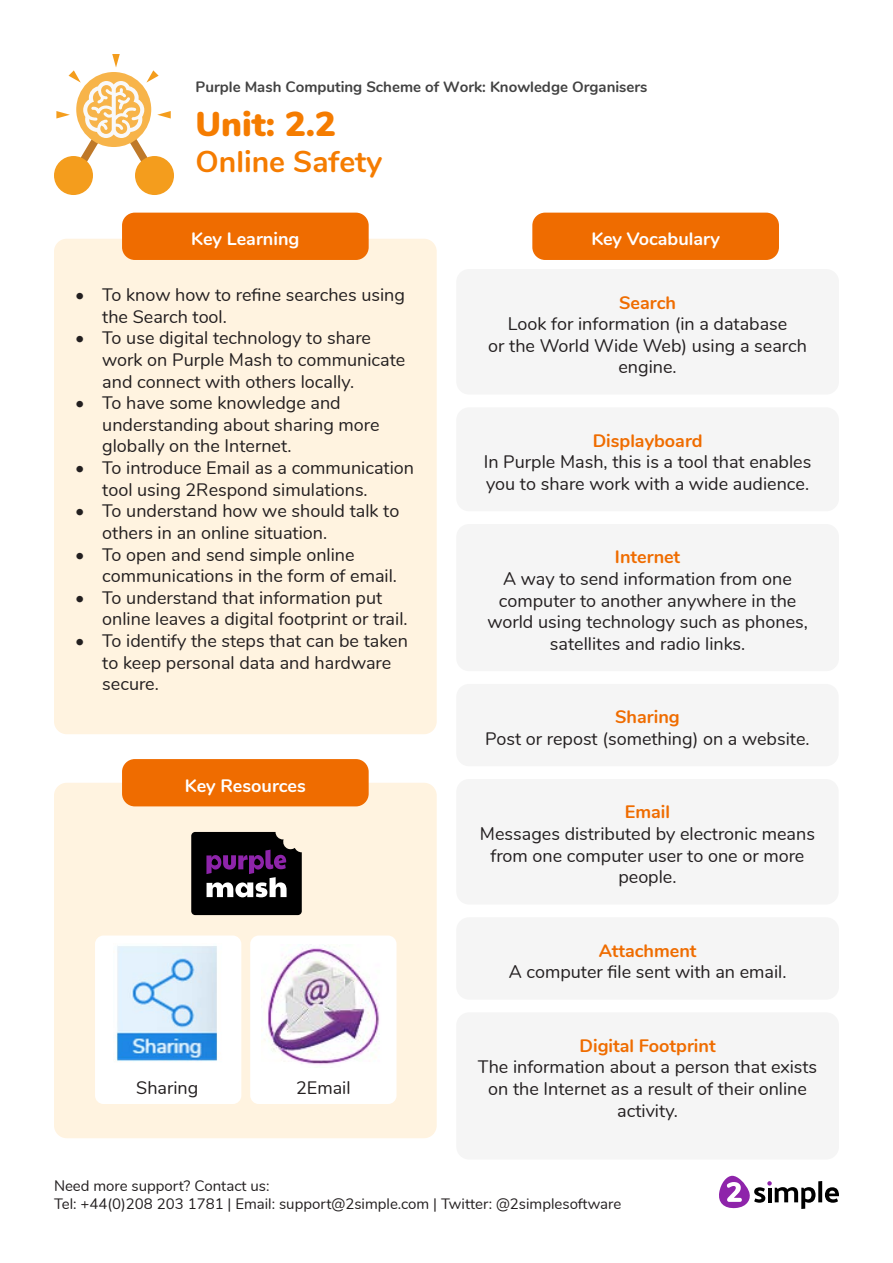
<style>
.page{position:relative;width:893px;height:1263px;background:#fff}
.page>*{position:absolute;margin:0;border:0;box-sizing:border-box;transform-origin:0 0}
.t1{font:900 34.5px "Nunito";color:#f57c00}
.t2{font:700 30px "Nunito";color:#f57c00}
.t3{font:18px/21.6px "Nunito";color:#231f20}
.t4{font:700 18px "Nunito";color:#fff}
.t5{font:15px/18px "Nunito";color:#231f20}
.t6{font:700 15px "Nunito";color:#424242}
.s1{font-weight:700;color:#ef6c00}
</style>
<div class="page">
<svg style="left:818px;top:1181px;width:4px;height:21px"></svg>
<svg style="left:825px;top:1187px;width:14px;height:16px"></svg>
<svg style="left:719px;top:1176px;width:96px;height:33px"></svg>
<div style="left:54px;top:239px;width:383px;height:495px;background:#fff3e0;border-radius:13px"></div>
<div style="left:54px;top:783px;width:383px;height:355px;background:#fff3e0;border-radius:13px"></div>
<div style="left:122px;top:213px;width:247px;height:47px;background:#ef6c00;border-radius:13px"></div>
<div style="left:122px;top:759px;width:247px;height:47px;background:#ef6c00;border-radius:13px"></div>
<svg style="left:191px;top:832px;width:111px;height:83px;background:#2f2530"></svg>
<div style="left:54px;top:156px;width:39px;height:39px;background:#f49d1d;border-radius:50%"></div>
<div style="left:135px;top:156px;width:39px;height:39px;background:#f49d1d;border-radius:50%"></div>
<svg style="left:56px;top:54px;width:115px;height:133px"></svg>
<div style="left:250px;top:935px;width:146px;height:169px;background:#fff;border-radius:9px"></div>
<div style="left:95px;top:935px;width:146px;height:169px;background:#fff;border-radius:9px"></div>
<img style="left:116px;top:946px;width:102px;height:116px">
<div style="left:532px;top:213px;width:247px;height:47px;background:#ef6c00;border-radius:13px"></div>
<div style="left:456px;top:684px;width:383px;height:82px;background:#f5f5f5;border-radius:13px"></div>
<div style="left:456px;top:917px;width:383px;height:82px;background:#f5f5f5;border-radius:13px"></div>
<div style="left:456px;top:779px;width:383px;height:125px;background:#f5f5f5;border-radius:13px"></div>
<div style="left:456px;top:269px;width:383px;height:126px;background:#f5f5f5;border-radius:13px"></div>
<div style="left:456px;top:407px;width:383px;height:104px;background:#f5f5f5;border-radius:13px"></div>
<div style="left:456px;top:524px;width:383px;height:147px;background:#f5f5f5;border-radius:13px"></div>
<div style="left:456px;top:1012px;width:383px;height:147px;background:#f5f5f5;border-radius:13px"></div>
<img style="left:264px;top:944px;width:116px;height:121px">
<p class="t6" style="left:196px;top:76px;width:454px">Purple Mash Computing Scheme of Work: Knowledge Organisers</p>
<p class="t1" style="left:196px;top:98px;width:142px">Unit: 2.2</p>
<p class="t2" style="left:196px;top:139px;width:188px">Online Safety</p>
<p class="t4" style="left:191px;top:226px;width:110px">Key Learning</p>
<p class="t3" style="left:102px;top:283px;width:304px;text-indent:-27px">• To know how to refine searches using the Search tool.</p>
<p class="t3" style="left:102px;top:326px;width:305px;text-indent:-27px">• To use digital technology to share work on Purple Mash to communicate and connect with others locally.</p>
<p class="t3" style="left:102px;top:391px;width:279px;text-indent:-27px">• To have some knowledge and understanding about sharing more globally on the Internet.</p>
<p class="t3" style="left:102px;top:456px;width:313px;text-indent:-27px">• To introduce Email as a communication tool using 2Respond simulations.</p>
<p class="t3" style="left:102px;top:499px;width:299px;text-indent:-27px">• To understand how we should talk to others in an online situation.</p>
<p class="t3" style="left:102px;top:542px;width:296px;text-indent:-27px">• To open and send simple online communications in the form of email.</p>
<p class="t3" style="left:102px;top:586px;width:307px;text-indent:-27px">• To understand that information put online leaves a digital footprint or trail.</p>
<p class="t3" style="left:102px;top:629px;width:307px;text-indent:-27px">• To identify the steps that can be taken to keep personal data and hardware secure.</p>
<p class="t4" style="left:185px;top:772px;width:122px">Key Resources</p>
<p class="t3" style="left:136px;top:1075px;width:64px">Sharing</p>
<p class="t3" style="left:296px;top:1076px;width:56px">2Email</p>
<p class="t4" style="left:591px;top:226px;width:130px">Key Vocabulary</p>
<p class="t3" style="left:488px;top:290px;width:320px;text-align:center"><span class="s1">Search<br></span>Look for information (in a database<br>or the World Wide Web) using a search engine.</p>
<p class="t3" style="left:484px;top:429px;width:329px;text-align:center"><span class="s1">Displayboard<br></span>In Purple Mash, this is a tool that enables you to share work with a wide audience.</p>
<p class="t3" style="left:487px;top:545px;width:322px;text-align:center"><span class="s1">Internet<br></span>A way to send information from one computer to another anywhere in the world using technology such as phones, satellites and radio links.</p>
<p class="t3" style="left:485px;top:705px;width:326px;text-align:center"><span class="s1">Sharing<br></span>Post or repost (something) on a website.</p>
<p class="t3" style="left:480px;top:800px;width:337px;text-align:center"><span class="s1">Email<br></span>Messages distributed by electronic means from one computer user to one or more people.</p>
<p class="t3" style="left:509px;top:939px;width:279px;text-align:center"><span class="s1">Attachment<br></span>A computer file sent with an email.</p>
<p class="t3" style="left:478px;top:1034px;width:341px;text-align:center"><span class="s1">Digital Footprint<br></span>The information about a person that exists on the Internet as a result of their online activity.</p>
<p class="t5" style="left:54px;top:1176px;width:569px">Need more support? Contact us:<br>Tel: +44(0)208 203 1781 | Email: support@2simple.com | Twitter: @2simplesoftware</p>
</div>
